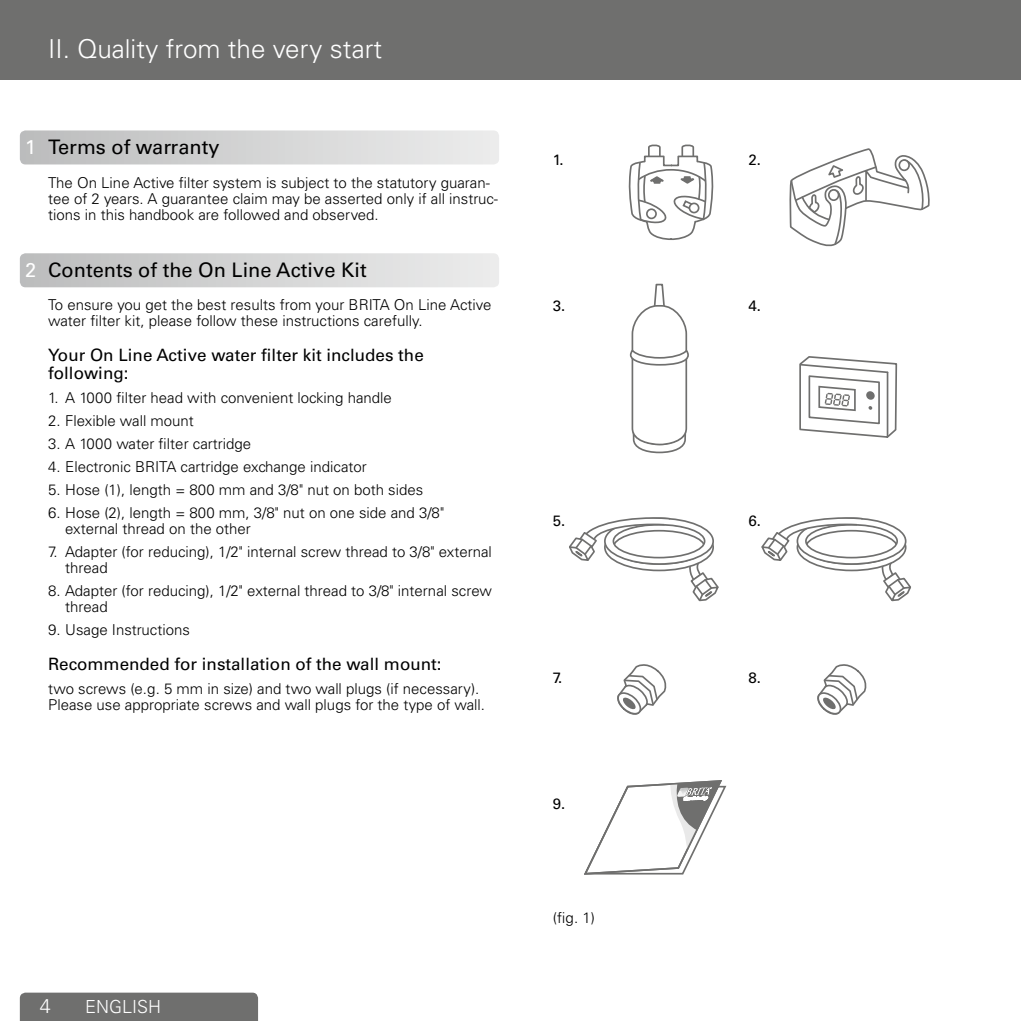
<style>
.page{position:relative;width:1021px;height:1021px;background:#fff}
.page>*{position:absolute;margin:0;border:0;box-sizing:border-box;transform-origin:0 0}
.t1{font:300 26px "Univers CE";color:#fff}
.t2{font:500 20px "Univers CE";color:#000}
.t3{font:300 20px "Univers";color:#fff}
.t4{font:300 18px "Univers";color:#fff}
.t5{font:500 17px/18px "Univers CE";color:#000}
.t6{font:300 15px/16px "Univers CE";color:#000}
.t7{font:500 15px "Univers CE";color:#000}
.s1{color:#fff}
</style>
<div class="page">
<div style="left:0;top:0;width:1020px;height:79px;background:#6f6f6e"></div>
<div style="left:20px;top:992px;width:238px;height:28px;background:#6f6f6e"></div>
<svg style="left:20px;top:130px;width:479px;height:34px;background:#d4d5d5"></svg>
<svg style="left:20px;top:253px;width:479px;height:34px;background:#d4d4d5"></svg>
<svg style="left:584px;top:780px;width:143px;height:95px"></svg>
<svg style="left:799px;top:356px;width:99px;height:82px"></svg>
<hr style="left:886px;top:372px;width:2px;height:64px;background:#6f6f6e">
<svg style="left:569px;top:517px;width:150px;height:85px"></svg>
<svg style="left:761px;top:517px;width:150px;height:85px"></svg>
<svg style="left:628px;top:145px;width:86px;height:95px"></svg>
<div style="left:689px;top:203px;width:9px;height:9px;background:#fff;border-radius:50%"></div>
<div style="left:688px;top:202px;width:11px;height:11px;border:2px solid #6f6f6e;border-radius:50%"></div>
<svg style="left:789px;top:148px;width:141px;height:99px"></svg>
<svg style="left:629px;top:283px;width:60px;height:171px"></svg>
<svg style="left:617px;top:664px;width:50px;height:51px"></svg>
<svg style="left:817px;top:664px;width:50px;height:51px"></svg>
<h1 class="t1" style="left:48px;top:34px;width:335px">II. Quality from the very start</h1>
<h2 class="t2" style="left:25px;top:135px;width:196px"><span class="s1">1</span> Terms of warranty</h2>
<p class="t6" style="left:48px;top:174px;width:451px">The On Line Active filter system is subject to the statutory guaran&shy;tee of 2 years. A guarantee claim may be asserted only if all instruc&shy;tions in this handbook are followed and observed.</p>
<h2 class="t2" style="left:25px;top:258px;width:343px"><span class="s1">2</span> Contents of the On Line Active Kit</h2>
<p class="t6" style="left:48px;top:297px;width:444px">To ensure you get the best results from your BRITA On Line Active water filter kit, please follow these instructions carefully.</p>
<p class="t5" style="left:48px;top:347px;width:377px">Your On Line Active water filter kit includes the following:</p>
<p class="t6" style="left:48px;top:389px;width:345px">1. A 1000 filter head with convenient locking handle</p>
<p class="t6" style="left:48px;top:412px;width:147px">2. Flexible wall mount</p>
<p class="t6" style="left:48px;top:436px;width:204px">3. A 1000 water filter cartridge</p>
<p class="t6" style="left:48px;top:459px;width:320px">4. Electronic BRITA cartridge exchange indicator</p>
<p class="t6" style="left:48px;top:482px;width:376px">5. Hose (1), length = 800 mm and 3/8" nut on both sides</p>
<p class="t6" style="left:65px;top:505px;width:380px;text-indent:-17px">6. Hose (2), length = 800 mm, 3/8" nut on one side and 3/8" external thread on the other</p>
<p class="t6" style="left:65px;top:544px;width:428px;text-indent:-17px">7. Adapter (for reducing), 1/2" internal screw thread to 3/8" -external thread</p>
<p class="t6" style="left:65px;top:583px;width:428px;text-indent:-17px">8. Adapter (for reducing), 1/2" external thread to 3/8" internal screw thread</p>
<p class="t6" style="left:48px;top:622px;width:143px">9. Usage Instructions</p>
<p class="t5" style="left:48px;top:656px;width:395px">Recommended for installation of the wall mount:</p>
<p class="t6" style="left:48px;top:680px;width:438px">two screws (e.g. 5 mm in size) and two wall plugs (if necessary).<br>Please use appropriate screws and wall plugs for the type of wall.</p>
<h2 class="t3" style="left:40px;top:993px;width:13px">4</h2>
<p class="t4" style="left:85px;top:995px;width:77px">ENGLISH</p>
<p class="t7" style="left:552px;top:151px;width:13px">1.</p>
<p class="t7" style="left:748px;top:151px;width:14px">2.</p>
<p class="t7" style="left:552px;top:297px;width:14px">3.</p>
<p class="t7" style="left:748px;top:297px;width:14px">4.</p>
<p class="t7" style="left:552px;top:511px;width:14px">5.</p>
<p class="t7" style="left:552px;top:669px;width:11px">7.</p>
<p class="t7" style="left:552px;top:795px;width:14px">9.</p>
<p class="t6" style="left:553px;top:909px;width:43px">(fig. 1)</p>
<p class="t7" style="left:748px;top:511px;width:14px">6.</p>
<p class="t7" style="left:748px;top:669px;width:14px">8.</p>
</div>
